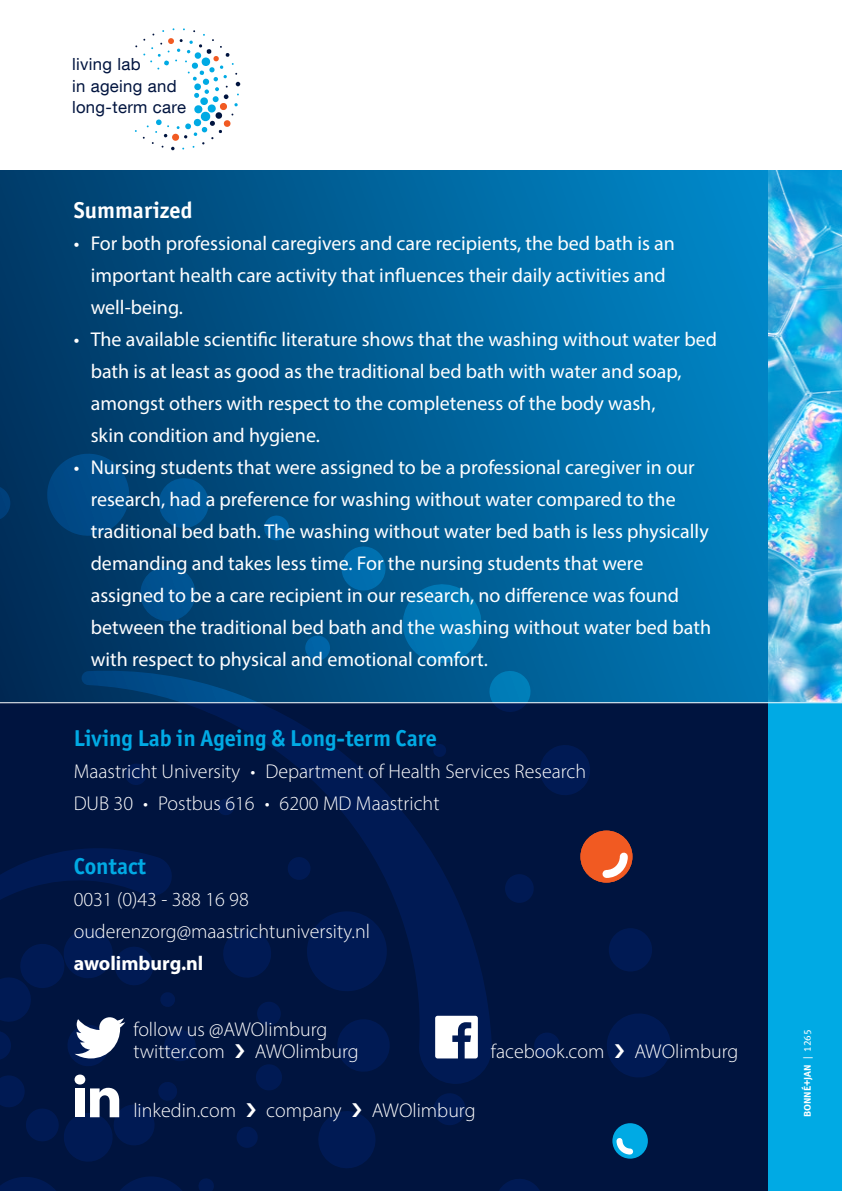
<style>
.page{position:relative;width:842px;height:1191px;background:#fff}
.page>*{position:absolute;margin:0;border:0;box-sizing:border-box;transform-origin:0 0}
.t1{font:700 23px "Officina Sans ITC Pro";color:#00aae4}
.t2{font:700 23px "Officina Sans ITC Pro";color:#fff}
.t3{font:20px/32px "Myriad Pro";color:#fff}
.t4{font:300 20px/32px "Myriad Pro";color:#fff}
.t5{font:700 20px "Myriad Pro";color:#fff}
.t6{font:16.8px/21.2px "Helvetica Neue LT Com";letter-spacing:.02em;color:#00143f}
.t7{font:10px "Meta Bold LF Caps";color:#fff}
.s1{font-family:"Meta Book LF Caps"}
</style>
<div class="page">
<div style="left:0;top:170px;width:842px;height:866px;background:linear-gradient(to right,#00335f,#008bcc)"></div>
<div style="left:0;top:703px;width:839px;height:488px;background:#00143f"></div>
<img style="left:768px;top:170px;width:74px;height:532px">
<svg style="left:44px;top:450px;width:89px;height:89px;background:#00457d"></svg>
<svg style="left:534px;top:1033px;width:26px;height:25px"></svg>
<svg style="left:0;top:485px;width:10px;height:36px"></svg>
<div style="left:609px;top:928px;width:43px;height:43px;background:#001a54;border-radius:50%"></div>
<svg style="left:505px;top:874px;width:29px;height:29px"></svg>
<svg style="left:540px;top:745px;width:50px;height:50px"></svg>
<svg style="left:120px;top:1176px;width:94px;height:15px"></svg>
<svg style="left:398px;top:579px;width:135px;height:133px;background:#0067a0"></svg>
<svg style="left:237px;top:1127px;width:21px;height:21px"></svg>
<svg style="left:304px;top:634px;width:28px;height:28px"></svg>
<svg style="left:339px;top:544px;width:49px;height:49px;background:#0064a0"></svg>
<svg style="left:499px;top:1179px;width:41px;height:12px"></svg>
<svg style="left:262px;top:514px;width:29px;height:28px"></svg>
<svg style="left:0;top:1177px;width:56px;height:14px"></svg>
<svg style="left:434px;top:1093px;width:32px;height:32px"></svg>
<svg style="left:258px;top:1084px;width:22px;height:6px"></svg>
<svg style="left:137px;top:562px;width:62px;height:62px;background:#004982"></svg>
<svg style="left:156px;top:475px;width:56px;height:56px;background:#005089"></svg>
<svg style="left:81px;top:668px;width:412px;height:416px"></svg>
<div style="left:768px;top:702px;width:74px;height:489px;background:#00aae4"></div>
<svg style="left:435px;top:1015px;width:43px;height:43px;background:#c8ceda"></svg>
<svg style="left:0;top:847px;width:197px;height:315px"></svg>
<svg style="left:143px;top:28px;width:97px;height:122px"></svg>
<div style="left:580px;top:830px;width:52px;height:52px;background:#f15a22;border-radius:50%"></div>
<svg style="left:586px;top:837px;width:46px;height:45px"></svg>
<div style="left:612px;top:1123px;width:36px;height:35px;background:#00aae4;border-radius:50%"></div>
<svg style="left:613px;top:1132px;width:26px;height:25px"></svg>
<hr style="left:0;top:702px;width:842px;height:1px;background:#fff">
<svg style="left:235px;top:1044px;width:9px;height:14px"></svg>
<svg style="left:607px;top:1014px;width:64px;height:63px"></svg>
<svg style="left:318px;top:1111px;width:58px;height:57px"></svg>
<p class="t6" style="left:72px;top:53px;width:116px">living lab<br>in ageing and long-term care</p>
<p class="t2" style="left:74px;top:196px;width:120px">Summarized</p>
<p class="t3" style="left:91px;top:227px;width:586px;text-indent:-17px">• For both professional caregivers and care recipients, the bed bath is an important health care activity that influences their daily activities and well-being.</p>
<p class="t3" style="left:91px;top:323px;width:628px;text-indent:-17px">• The available scientific literature shows that the washing without water bed bath is at least as good as the traditional bed bath with water and soap, amongst others with respect to the completeness of the body wash,<br>skin condition and hygiene.</p>
<p class="t3" style="left:91px;top:451px;width:622px;text-indent:-17px">• Nursing students that were assigned to be a professional caregiver in our research, had a preference for washing without water compared to the traditional bed bath. The washing without water bed bath is less physically demanding and takes less time. For the nursing students that were assigned to be a care recipient in our research, no difference was found between the traditional bed bath and the washing without water bed bath with respect to physical and emotional comfort.</p>
<p class="t1" style="left:74px;top:724px;width:365px">Living Lab in Ageing &amp; Long-term Care</p>
<p class="t4" style="left:74px;top:755px;width:514px">Maastricht University • Department of Health Services Research<br>DUB 30 • Postbus 616 • 6200 MD Maastricht</p>
<p class="t1" style="left:74px;top:852px;width:74px">Contact</p>
<p class="t4" style="left:74px;top:883px;width:298px">0031 (0)43 - 388 16 98 ouderenzorg@maastrichtuniversity.nl</p>
<p class="t5" style="left:74px;top:950px;width:131px">awolimburg.nl</p>
<p class="t4" style="left:133px;top:1018px;width:195px;line-height:22px">follow us @AWOlimburg twitter.com</p>
<p class="t4" style="left:255px;top:1035px;width:105px">AWOlimburg</p>
<p class="t4" style="left:491px;top:1035px;width:115px">facebook.com</p>
<p class="t4" style="left:635px;top:1035px;width:105px">AWOlimburg</p>
<p class="t4" style="left:133px;top:1094px;width:104px">linkedin.com</p>
<p class="t4" style="left:266px;top:1094px;width:77px">company</p>
<p class="t4" style="left:372px;top:1094px;width:105px">AWOlimburg</p>
<p class="t7" style="left:801px;top:1117px;width:89px;rotate:-90deg">BONNÉ+JAN <span class="s1">| 1265</span></p>
</div>
